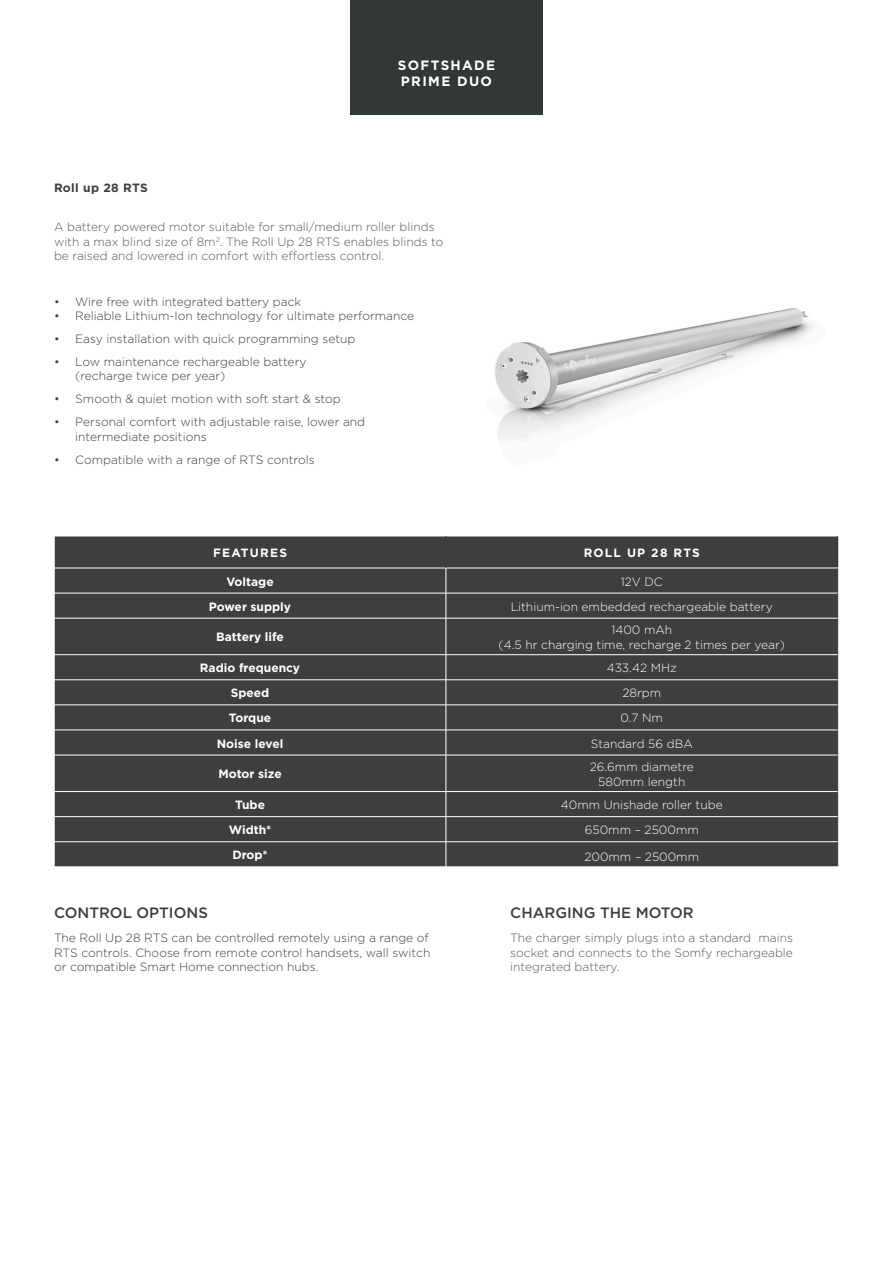
<style>
.page{position:relative;width:893px;height:1263px;background:#fff}
.page>*{position:absolute;margin:0;border:0;box-sizing:border-box;transform-origin:0 0}
.t1{font:500 15px "Gotham HTF";color:#3e3e3f}
.t2{font:700 13.5px/16.2px "Gotham HTF";letter-spacing:.1em;color:#fff}
.t3{font:300 12px/14.4px "Gotham HTF";color:#3e3e3f}
.t4{font:300 12px/14.4px "Gotham HTF";color:#57585a}
.t5{font:300 12px "Gotham HTF";color:#fff}
.t6{font:700 12px "Gotham HTF";color:#fff}
.t7{font:700 12px "Gotham HTF";letter-spacing:.1em;color:#fff}
.t8{font:700 12px "Gotham HTF";letter-spacing:.03em;color:#3e3e3f}
.s1{color:#3e3e3f}
</style>
<div class="page">
<img style="left:495px;top:308px;width:319px;height:131px">
<div style="left:55px;top:537px;width:782px;height:329px;background:#3e3e3f"></div>
<div style="left:55px;top:569px;width:391px;height:297px;background:#3e3e3f"></div>
<hr style="left:54px;top:593px;width:392px;height:1px;background:#fff">
<svg style="left:54px;top:569px;width:1px;height:49px"></svg>
<hr style="left:54px;top:618px;width:392px;height:1px;background:#fff">
<hr style="left:54px;top:654px;width:392px;height:1px;background:#fff">
<hr style="left:54px;top:679px;width:392px;height:1px;background:#fff">
<hr style="left:54px;top:705px;width:392px;height:1px;background:#fff">
<hr style="left:54px;top:730px;width:392px;height:1px;background:#fff">
<svg style="left:54px;top:655px;width:1px;height:100px"></svg>
<hr style="left:54px;top:755px;width:392px;height:1px;background:#fff">
<hr style="left:54px;top:791px;width:392px;height:1px;background:#fff">
<hr style="left:54px;top:816px;width:392px;height:1px;background:#fff">
<hr style="left:54px;top:841px;width:392px;height:1px;background:#fff">
<svg style="left:54px;top:792px;width:1px;height:74px"></svg>
<hr style="left:837px;top:536px;width:1px;height:32px;background:#231f20">
<hr style="left:54px;top:568px;width:392px;height:1px;background:#fff">
<svg style="left:446px;top:569px;width:1px;height:49px"></svg>
<hr style="left:446px;top:618px;width:1px;height:36px;background:#fff">
<svg style="left:446px;top:655px;width:1px;height:100px"></svg>
<hr style="left:446px;top:755px;width:1px;height:36px;background:#fff">
<svg style="left:446px;top:792px;width:1px;height:74px"></svg>
<hr style="left:446px;top:568px;width:392px;height:1px;background:#fff">
<svg style="left:837px;top:568px;width:1px;height:50px"></svg>
<hr style="left:837px;top:618px;width:1px;height:37px;background:#3e3e3f">
<svg style="left:837px;top:655px;width:1px;height:100px"></svg>
<hr style="left:837px;top:755px;width:1px;height:36px;background:#3e3e3f">
<svg style="left:837px;top:791px;width:1px;height:75px"></svg>
<hr style="left:446px;top:593px;width:391px;height:1px;background:#fff">
<hr style="left:446px;top:618px;width:391px;height:1px;background:#fff">
<hr style="left:446px;top:654px;width:391px;height:1px;background:#fff">
<hr style="left:446px;top:679px;width:391px;height:1px;background:#fff">
<hr style="left:446px;top:705px;width:391px;height:1px;background:#fff">
<hr style="left:446px;top:730px;width:391px;height:1px;background:#fff">
<hr style="left:446px;top:755px;width:391px;height:1px;background:#fff">
<hr style="left:446px;top:791px;width:391px;height:1px;background:#fff">
<hr style="left:446px;top:816px;width:391px;height:1px;background:#fff">
<hr style="left:446px;top:841px;width:391px;height:1px;background:#fff">
<hr style="left:446px;top:536px;width:1px;height:32px;background:#3e3e3f">
<div style="left:350px;top:0;width:193px;height:115px;background:#323738"></div>
<p class="t8" style="left:54px;top:181px;width:95px">Roll up 28 RTS</p>
<p class="t2" style="left:398px;top:57px;width:99px">SOFTSHADE<br>PRIME DUO</p>
<p class="t4" style="left:54px;top:220px;width:391px">A battery powered motor suitable for small/medium roller blinds with a max blind size of 8m<sup>2</sup>. The Roll Up 28 RTS enables blinds to be raised and lowered in comfort with effortless control.</p>
<p class="t3" style="left:54px;top:294px;width:249px">• Wire free with integrated battery pack</p>
<p class="t3" style="left:54px;top:309px;width:362px">• Reliable Lithium-Ion technology for ultimate performance</p>
<p class="t3" style="left:54px;top:332px;width:303px">• Easy installation with quick programming setup</p>
<p class="t3" style="left:75px;top:354px;width:233px;text-indent:-21px">• Low maintenance rechargeable battery (recharge twice per year)</p>
<p class="t3" style="left:54px;top:392px;width:288px">• Smooth &amp; quiet motion with soft start &amp; stop</p>
<p class="t3" style="left:75px;top:415px;width:291px;text-indent:-21px">• Personal comfort with adjustable raise, lower and intermediate positions</p>
<p class="t3" style="left:54px;top:452px;width:262px">• Compatible with a range of RTS controls</p>
<p class="t7" style="left:213px;top:546px;width:75px">FEATURES</p>
<p class="t7" style="left:584px;top:546px;width:118px">ROLL UP 28 RTS</p>
<p class="t6" style="left:226px;top:574px;width:49px">Voltage</p>
<p class="t5" style="left:621px;top:575px;width:43px">12V DC</p>
<p class="t6" style="left:209px;top:599px;width:84px">Power supply</p>
<p class="t5" style="left:511px;top:600px;width:264px">Lithium-ion embedded rechargeable battery</p>
<p class="t6" style="left:216px;top:630px;width:69px">Battery life</p>
<p class="t5" style="left:611px;top:623px;width:62px">1400 mAh</p>
<p class="t5" style="left:499px;top:638px;width:288px">(4.5 hr charging time, recharge 2 times per year)</p>
<p class="t6" style="left:200px;top:661px;width:102px">Radio frequency</p>
<p class="t5" style="left:607px;top:661px;width:72px">433.42 MHz</p>
<p class="t6" style="left:231px;top:686px;width:40px">Speed</p>
<p class="t5" style="left:622px;top:687px;width:40px">28rpm</p>
<p class="t6" style="left:229px;top:711px;width:44px">Torque</p>
<p class="t5" style="left:621px;top:712px;width:44px">0.7 Nm</p>
<p class="t6" style="left:217px;top:736px;width:68px">Noise level</p>
<p class="t5" style="left:591px;top:737px;width:104px">Standard 56 dBA</p>
<p class="t6" style="left:218px;top:767px;width:65px">Motor size</p>
<p class="t5" style="left:590px;top:760px;width:106px">26.6mm diametre</p>
<p class="t5" style="left:598px;top:775px;width:89px">580mm length</p>
<p class="t6" style="left:235px;top:798px;width:32px">Tube</p>
<p class="t5" style="left:561px;top:798px;width:163px">40mm Unishade roller tube</p>
<p class="t6" style="left:229px;top:823px;width:44px">Width*</p>
<p class="t5" style="left:585px;top:823px;width:116px">650mm – 2500mm</p>
<p class="t6" style="left:232px;top:848px;width:37px">Drop*</p>
<p class="t5" style="left:584px;top:850px;width:116px">200mm – 2500mm</p>
<p class="t1" style="left:54px;top:905px;width:155px">CONTROL OPTIONS</p>
<p class="t3" style="left:54px;top:931px;width:378px">The Roll Up 28 RTS can be controlled remotely using a range of<br>RTS controls. Choose from remote control handsets, wall switch or compatible Smart Home connection hubs.</p>
<p class="t1" style="left:510px;top:905px;width:185px">CHARGING THE MOTOR</p>
<p class="t4" style="left:510px;top:931px;width:284px;text-align:justify">The charger simply plugs into a standard mains socket and connects to the Somfy rechargeable integrated battery<span class="s1">.</span></p>
</div>
